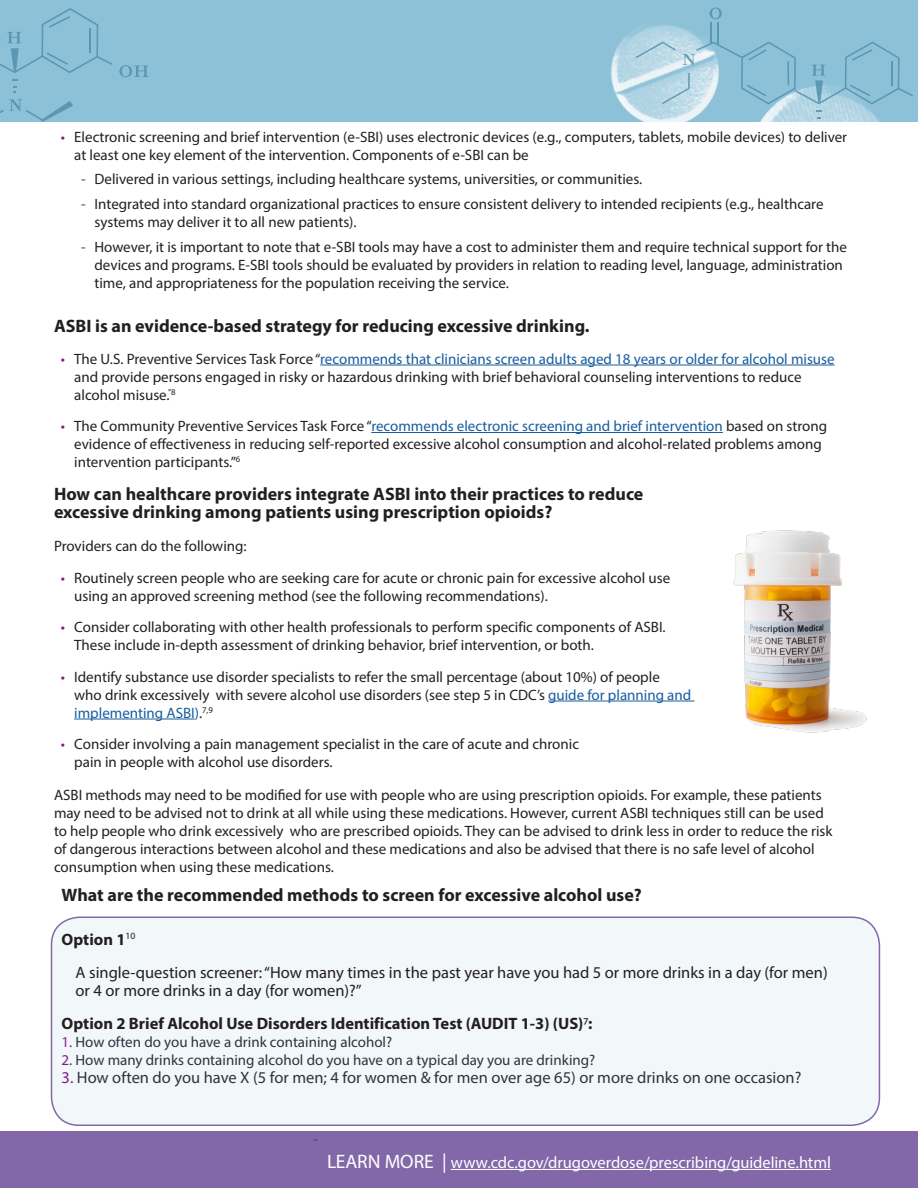
<style>
.page{position:relative;width:918px;height:1188px;background:#fff}
.page>*{position:absolute;margin:0;border:0;box-sizing:border-box;transform-origin:0 0}
.t1{font:700 18px/18px "Myriad Pro";color:#231f20}
.t2{font:16.5px/18px "Myriad Pro";color:#231f20}
.t3{font:16.5px "Myriad Pro";color:#2c343e}
.t4{font:700 16.5px "Myriad Pro";color:#231f20}
.t5{font:16.5px "Myriad Pro";letter-spacing:-.005em;color:#fff}
.t6{font:15px/18px "Myriad Pro";color:#231f20}
.t7{font:15px "Myriad Pro";color:#2c343e}
.t8{font:15px "Myriad Pro";color:#781d7d}
.s1{color:#781d7d}
.s2{color:#175d9e}
.s3{color:#015dab}
.s4{font-weight:400}
.s5{color:#872491}
.s6{color:#782182}
.s7{font-size:19.5px}
</style>
<div class="page">
<div style="left:0;top:0;width:918px;height:123px;background:#8dc1d8"></div>
<svg style="left:119px;top:65px;width:29px;height:12px"></svg>
<svg style="left:0;top:99px;width:73px;height:23px"></svg>
<svg style="left:0;top:8px;width:113px;height:65px"></svg>
<svg style="left:12px;top:79px;width:5px;height:14px"></svg>
<img style="left:760px;top:104px;width:120px;height:18px">
<img style="left:611px;top:7px;width:106px;height:115px">
<hr style="left:710px;top:22px;width:2px;height:20px;background:#4f8fab">
<hr style="left:717px;top:22px;width:2px;height:22px;background:#4f8fab">
<svg style="left:710px;top:8px;width:12px;height:11px"></svg>
<svg style="left:636px;top:42px;width:277px;height:62px"></svg>
<hr style="left:891px;top:61px;width:2px;height:24px;background:#4f8fab">
<svg style="left:817px;top:110px;width:5px;height:12px"></svg>
<div style="left:0;top:122px;width:918px;height:204px;background:#fff"></div>
<div style="left:0;top:1132px;width:918px;height:56px;background:#8268a8"></div>
<hr style="left:320px;top:365px;width:515px;height:1px;background:#175d9e">
<hr style="left:371px;top:432px;width:352px;height:1px;background:#175d9e">
<hr style="left:548px;top:701px;width:147px;height:1px;background:#175d9e">
<hr style="left:74px;top:719px;width:121px;height:1px;background:#175d9e">
<img style="left:733px;top:530px;width:134px;height:203px">
<div style="left:52px;top:917px;width:827px;height:208px;background:#f2f7fa;border-radius:28px"></div>
<div style="left:51px;top:916px;width:829px;height:210px;border:2px solid #8268a8;border-radius:28px"></div>
<hr style="left:451px;top:1169px;width:380px;height:1px;background:#fff">
<p class="t6" style="left:74px;top:127px;width:774px;text-indent:-14px"><span class="s1">•</span> Electronic screening and brief intervention (e-SBI) uses electronic devices (e.g., computers, tablets, mobile devices) to deliver at least one key element of the intervention. Components of e-SBI can be</p>
<p class="t6" style="left:81px;top:170px;width:563px"><span class="s1">-</span> Delivered in various settings, including healthcare systems, universities, or communities.</p>
<p class="t6" style="left:94px;top:195px;width:731px;text-indent:-14px"><span class="s1">-</span> Integrated into standard organizational practices to ensure consistent delivery to intended recipients (e.g., healthcare systems may deliver it to all new patients).</p>
<p class="t6" style="left:94px;top:237px;width:754px;text-indent:-14px"><span class="s1">-</span> However, it is important to note that e-SBI tools may have a cost to administer them and require technical support for the devices and programs. E-SBI tools should be evaluated by providers in relation to reading level, language, administration time, and appropriateness for the population receiving the service.</p>
<h3 class="t1" style="left:54px;top:316px;width:537px">ASBI is an evidence-based strategy for reducing excessive drinking.</h3>
<p class="t6" style="left:74px;top:349px;width:762px;text-indent:-14px"><span class="s1">•</span> The U.S. Preventive Services Task Force “<span class="s2">recommends that clinicians screen adults aged 18 years or older for alcohol misuse </span>and provide persons engaged in risky or hazardous drinking with brief behavioral counseling interventions to reduce alcohol misuse.<sup>”8</sup></p>
<p class="t6" style="left:74px;top:417px;width:755px;text-indent:-14px"><span class="s1">•</span> The Community Preventive Services Task Force “<span class="s2">recommends electronic screening and brief intervention</span> based on strong evidence of effectiveness in reducing self-reported excessive alcohol consumption and alcohol-related problems among intervention participants.”<sup>6</sup></p>
<h3 class="t1" style="left:54px;top:484px;width:591px">How can healthcare providers integrate ASBI into their practices to reduce excessive drinking among patients using prescription opioids?</h3>
<p class="t6" style="left:54px;top:537px;width:194px">Providers can do the following:</p>
<p class="t6" style="left:74px;top:568px;width:598px;text-indent:-14px"><span class="s1">•</span> Routinely screen people who are seeking care for acute or chronic pain for excessive alcohol use using an approved screening method (see the following recommendations).</p>
<p class="t6" style="left:74px;top:618px;width:593px;text-indent:-14px"><span class="s1">•</span> Consider collaborating with other health professionals to perform specific components of ASBI.<br>These include in-depth assessment of drinking behavior, brief intervention, or both.</p>
<p class="t6" style="left:74px;top:667px;width:619px;text-indent:-14px"><span class="s1">•</span> Identify substance use disorder specialists to refer the small percentage (about 10%) of people<br>who drink excessively with severe alcohol use disorders (see step 5 in CDC’s <span class="s2">guide for planning and implementing ASBI</span><span class="s3">)</span>.<sup>7,9</sup></p>
<p class="t6" style="left:74px;top:735px;width:506px;text-indent:-14px"><span class="s1">•</span> Consider involving a pain management specialist in the care of acute and chronic pain in people with alcohol use disorders.</p>
<p class="t6" style="left:54px;top:786px;width:780px">ASBI methods may need to be modified for use with people who are using prescription opioids. For example, these patients may need to be advised not to drink at all while using these medications. However, current ASBI techniques still can be used to help people who drink excessively who are prescribed opioids. They can be advised to drink less in order to reduce the risk of dangerous interactions between alcohol and these medications and also be advised that there is no safe level of alcohol consumption when using these medications.</p>
<h3 class="t1" style="left:62px;top:886px;width:582px">What are the recommended methods to screen for excessive alcohol use?</h3>
<p class="t4" style="left:62px;top:928px;width:75px">Option 1<sup>10</sup></p>
<p class="t2" style="left:76px;top:963px;width:754px">A single-question screener: “How many times in the past year have you had 5 or more drinks in a day (for men) or 4 or more drinks in a day (for women)?”</p>
<p class="t4" style="left:62px;top:1012px;width:533px">Option 2 Brief Alcohol Use Disorders Identification Test (AUDIT 1-3) (US)<span class="s4">7</span>:</p>
<p class="t7" style="left:62px;top:1032px;width:332px"><span class="s5">1.</span> How often do you have a drink containing alcohol?</p>
<p class="t7" style="left:62px;top:1050px;width:535px"><span class="s6">2.</span> How many drinks containing alcohol do you have on a typical day you are drinking?</p>
<p class="t3" style="left:62px;top:1067px;width:741px"><span class="s6">3.</span> How often do you have X (5 for men; 4 for women &amp; for men over age 65) or more drinks on one occasion?</p>
<p class="t8" style="left:314px;top:1130px;width:6px">-</p>
<p class="t5" style="left:327px;top:1152px;width:505px"><span class="s7">LEARN MORE |</span> www.cdc.gov/drugoverdose/prescribing/guideline.html</p>
</div>
